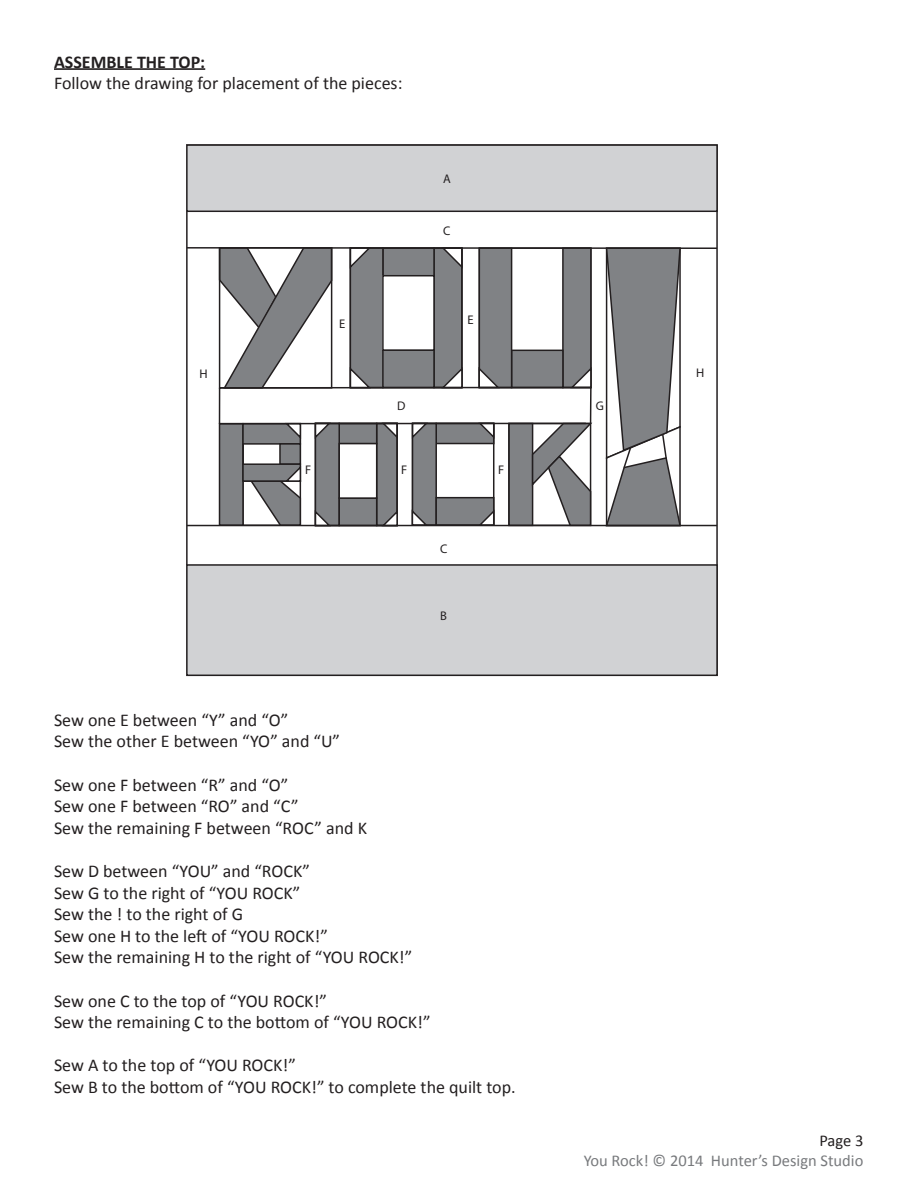
<style>
.page{position:relative;width:918px;height:1188px;background:#fff}
.page>*{position:absolute;margin:0;border:0;box-sizing:border-box;transform-origin:0 0}
.t1{font:18px "Calibri";color:#231f20}
.t2{font:700 18px "Calibri";color:#231f20}
.t3{font:16.5px "Calibri";color:#787a7d}
.t4{font:16.5px "Calibri";color:#231f20}
.t5{font:12.6px "Myriad Pro";color:#231f20}
</style>
<div class="page">
<hr style="left:54px;top:68px;width:151px;height:2px;background:#231f20">
<svg style="left:186px;top:212px;width:532px;height:465px"></svg>
<div style="left:187px;top:145px;width:530px;height:66px;background:#d1d2d4"></div>
<div style="left:186px;top:144px;width:532px;height:68px;border:2px solid #231f20"></div>
<div style="left:187px;top:565px;width:530px;height:110px;background:#d1d2d4"></div>
<div style="left:186px;top:564px;width:532px;height:112px;border:2px solid #231f20"></div>
<hr style="left:187px;top:247px;width:530px;height:2px;background:#231f20">
<hr style="left:590px;top:387px;width:2px;height:37px;background:#231f20">
<hr style="left:187px;top:525px;width:530px;height:1px;background:#231f20">
<hr style="left:219px;top:388px;width:1px;height:36px;background:#231f20">
<hr style="left:220px;top:387px;width:371px;height:2px;background:#231f20">
<hr style="left:220px;top:423px;width:366px;height:1px;background:#231f20">
<p class="t2" style="left:54px;top:50px;width:153px">ASSEMBLE THE TOP:</p>
<p class="t1" style="left:54px;top:72px;width:350px">Follow the drawing for placement of the pieces:</p>
<p class="t5" style="left:443px;top:171px;width:9px">A</p>
<p class="t5" style="left:443px;top:223px;width:9px">C</p>
<p class="t5" style="left:339px;top:316px;width:8px">E</p>
<p class="t5" style="left:468px;top:312px;width:8px">E</p>
<p class="t5" style="left:200px;top:366px;width:10px">H</p>
<p class="t5" style="left:696px;top:365px;width:10px">H</p>
<p class="t5" style="left:397px;top:398px;width:10px">D</p>
<p class="t5" style="left:305px;top:462px;width:8px">F</p>
<p class="t5" style="left:401px;top:462px;width:8px">F</p>
<p class="t5" style="left:498px;top:462px;width:8px">F</p>
<p class="t5" style="left:440px;top:541px;width:9px">C</p>
<p class="t5" style="left:440px;top:608px;width:8px">B</p>
<p class="t1" style="left:54px;top:709px;width:236px">Sew one E between “Y” and “O”</p>
<p class="t1" style="left:54px;top:730px;width:288px">Sew the other E between “YO” and “U”</p>
<p class="t1" style="left:54px;top:774px;width:236px">Sew one F between “R” and “O”</p>
<p class="t1" style="left:54px;top:795px;width:246px">Sew one F between “RO” and “C”</p>
<p class="t1" style="left:54px;top:817px;width:315px">Sew the remaining F between “ROC” and K</p>
<p class="t1" style="left:54px;top:860px;width:258px">Sew D between “YOU” and “ROCK”</p>
<p class="t1" style="left:54px;top:882px;width:248px">Sew G to the right of “YOU ROCK”</p>
<p class="t1" style="left:54px;top:903px;width:191px">Sew the ! to the right of G</p>
<p class="t1" style="left:54px;top:925px;width:275px">Sew one H to the left of “YOU ROCK!”</p>
<p class="t1" style="left:54px;top:946px;width:360px">Sew the remaining H to the right of “YOU ROCK!”</p>
<p class="t1" style="left:54px;top:990px;width:275px">Sew one C to the top of “YOU ROCK!”</p>
<p class="t1" style="left:54px;top:1011px;width:378px">Sew the remaining C to the bottom of “YOU ROCK!”</p>
<p class="t1" style="left:54px;top:1054px;width:243px">Sew A to the top of “YOU ROCK!”</p>
<p class="t1" style="left:54px;top:1076px;width:463px">Sew B to the bottom of “YOU ROCK!” to complete the quilt top.</p>
<p class="t5" style="left:596px;top:398px;width:10px">G</p>
<p class="t4" style="left:819px;top:1131px;width:46px">Page 3</p>
<p class="t3" style="left:584px;top:1150px;width:281px">You Rock! © 2014 Hunter’s Design Studio</p>
</div>
